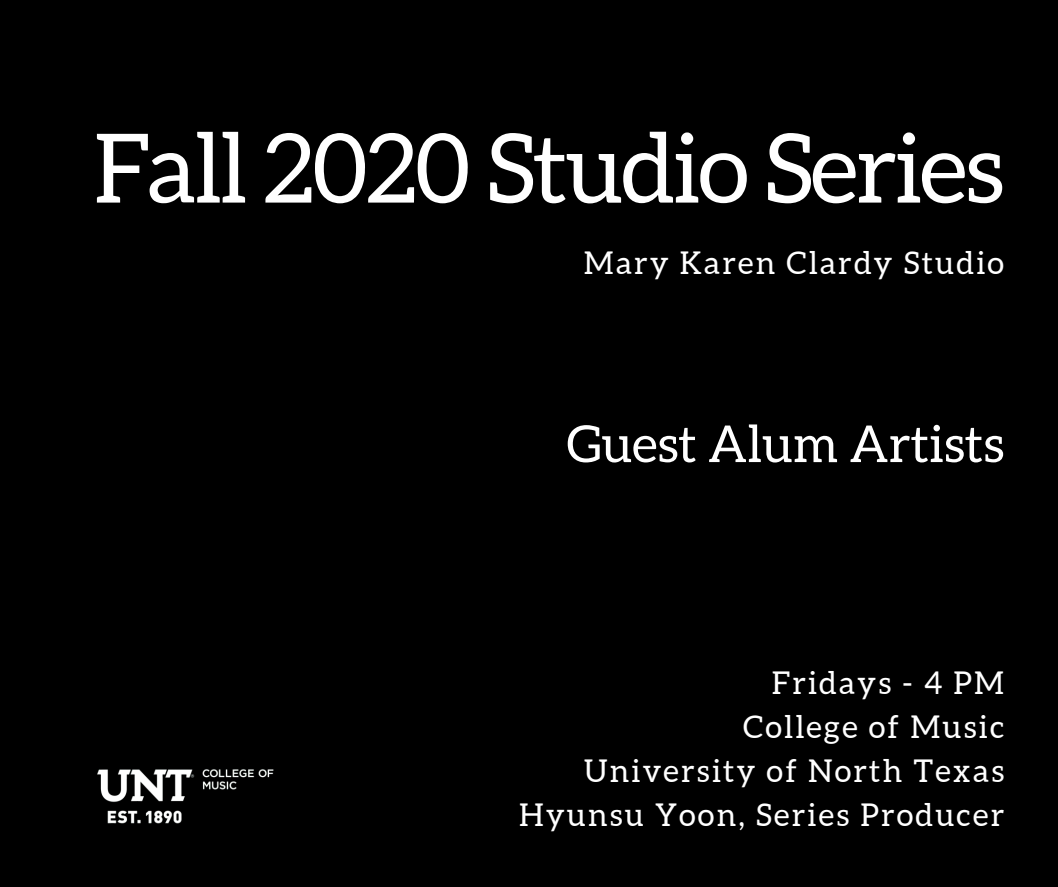
<style>
.page{position:relative;width:1058px;height:887px;background:#fff}
.page>*{position:absolute;margin:0;border:0;box-sizing:border-box;transform-origin:0 0}
.t1{font:96px "Aleo";letter-spacing:-.025em;color:#fff}
.t2{font:51px "Aleo";color:#fff}
.t3{font:31.35px/43.8px "Aleo";letter-spacing:.07em;color:#fff;text-align:right}
</style>
<div class="page">
<div style="left:0;top:0;width:1058px;height:886px;background:#000"></div>
<img style="left:97px;top:769px;width:177px;height:55px">
<h1 class="t1" style="left:94px;top:114px;width:912px">Fall 2020 Studio Series</h1>
<p class="t3" style="left:584px;top:240px;width:422px">Mary Karen Clardy Studio</p>
<h2 class="t2" style="left:566px;top:415px;width:439px">Guest Alum Artists</h2>
<p class="t3" style="left:519px;top:661px;width:486px">Fridays - 4 PM<br>College of Music<br>University of North Texas<br>Hyunsu Yoon, Series Producer</p>
</div>
